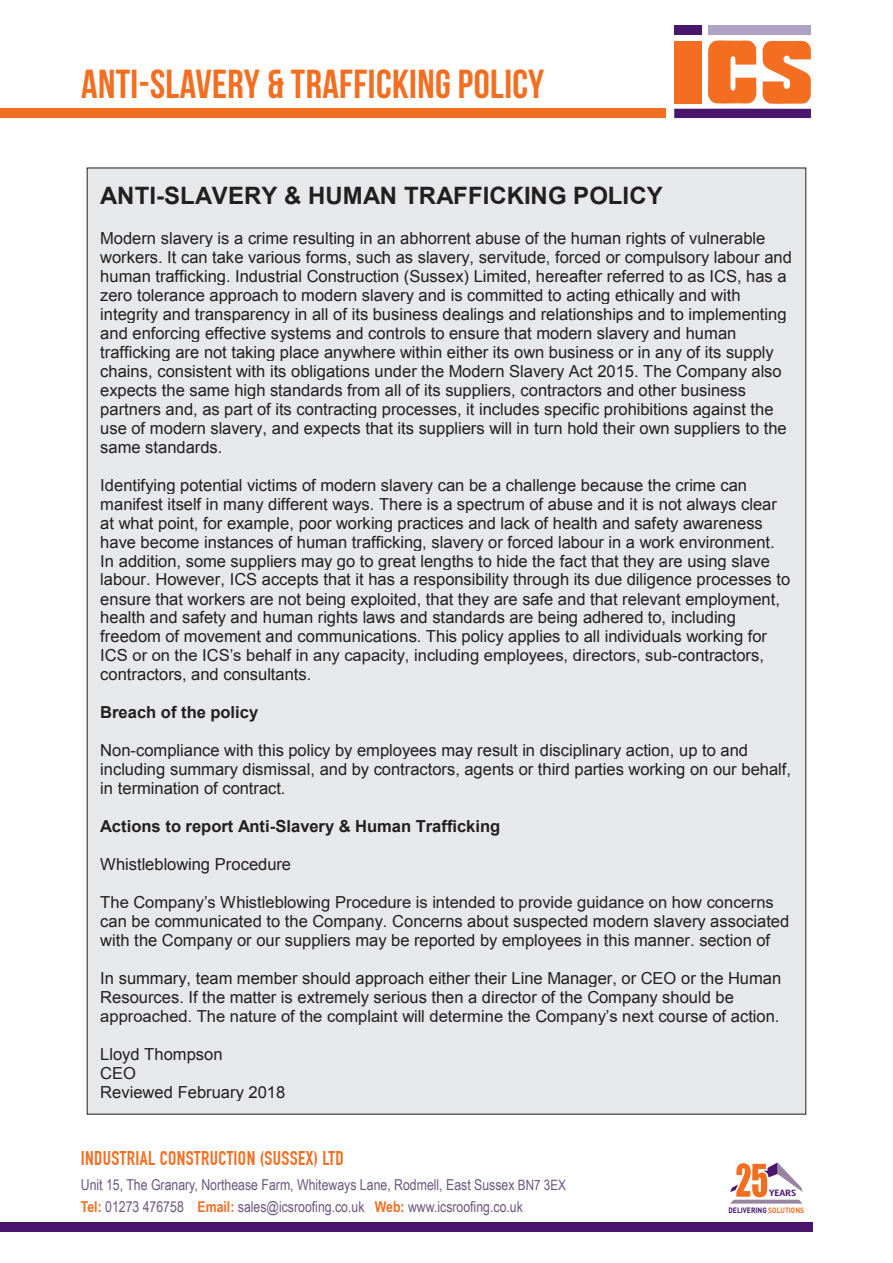
<style>
.page{position:relative;width:893px;height:1263px;background:#fff}
.page>*{position:absolute;margin:0;border:0;box-sizing:border-box;transform-origin:0 0}
.t1{font:700 40.5px "Bebas Neue";letter-spacing:.01em;color:#f36e21}
.t2{font:700 24px "Arial";color:#231f20}
.t3{font:700 19.5px "DIN Condensed";letter-spacing:.02em;color:#f36e21}
.t4{font:16.5px/19px "Arial";color:#231f20}
.t5{font:700 16.5px "Arial";color:#231f20}
.t6{font:15px/22.2px "Arial Narrow";color:#6c567d}
.t7{font:9px "Museo Sans Cond 700";color:#48166d;scale:1.27 1}
.t8{font:700 7.65px "DIN";color:#48166d;scale:.88 1}
.s1{font-size:14.25px}
.s2{font-weight:700;color:#f36e21}
.s3{color:#f36e21}
</style>
<div class="page">
<div style="left:0;top:108px;width:665px;height:10px;background:#f36e21"></div>
<div style="left:87px;top:168px;width:719px;height:946px;background:#e7e8e9"></div>
<svg style="left:730px;top:1162px;width:73px;height:41px"></svg>
<div style="left:0;top:1222px;width:812px;height:10px;background:#48166d"></div>
<svg style="left:674px;top:40px;width:137px;height:78px"></svg>
<div style="left:674px;top:26px;width:28px;height:9px;background:#48166d"></div>
<div style="left:708px;top:26px;width:103px;height:9px;background:#b0a2c4"></div>
<div style="left:674px;top:41px;width:27px;height:62px;background:#f36e21"></div>
<h1 class="t1" style="left:81px;top:62px;width:464px">ANTI-SLAVERY &amp; TRAFFICKING POLICY</h1>
<h2 class="t2" style="left:100px;top:180px;width:564px">ANTI-SLAVERY &amp; HUMAN TRAFFICKING POLICY</h2>
<p class="t4" style="left:100px;top:229px;width:693px">Modern slavery is a crime resulting in an abhorrent abuse of the human rights of vulnerable workers. It can take various forms, such as slavery, servitude, forced or compulsory labour and human trafficking. Industrial Construction (Sussex) Limited, hereafter referred to as ICS, has a zero tolerance approach to modern slavery and is committed to acting ethically and with integrity and transparency in all of its business dealings and relationships and to implementing and enforcing effective systems and controls to ensure that modern slavery and human trafficking are not taking place anywhere within either its own business or in any of its supply chains, consistent with its obligations under the Modern Slavery Act 2015. The Company also expects the same high standards from all of its suppliers, contractors and other business partners and, as part of its contracting processes, it includes specific prohibitions against the use of modern slavery, and expects that its suppliers will in turn hold their own suppliers to the same standards.</p>
<p class="t4" style="left:100px;top:475px;width:691px">Identifying potential victims of modern slavery can be a challenge because the crime can manifest itself in many different ways. There is a spectrum of abuse and it is not always clear at what point, for example, poor working practices and lack of health and safety awareness have become instances of human trafficking, slavery or forced labour in a work environment.<br>In addition, some suppliers may go to great lengths to hide the fact that they are using slave labour. However, ICS accepts that it has a responsibility through its due diligence processes to ensure that workers are not being exploited, that they are safe and that relevant employment, health and safety and human rights laws and standards are being adhered to, including freedom of movement and communications. This policy applies to all individuals working for ICS or on the ICS’s behalf in any capacity, including employees, directors, sub-contractors, contractors, and consultants.</p>
<p class="t5" style="left:100px;top:701px;width:159px">Breach of the policy</p>
<p class="t4" style="left:100px;top:741px;width:692px">Non-compliance with this policy by employees may result in disciplinary action, up to and including summary dismissal, and by contractors, agents or third parties working on our behalf, in termination of contract.</p>
<p class="t5" style="left:100px;top:815px;width:402px">Actions to report Anti-Slavery &amp; Human Trafficking</p>
<p class="t4" style="left:100px;top:855px;width:192px">Whistleblowing Procedure</p>
<p class="t4" style="left:100px;top:893px;width:690px">The Company’s Whistleblowing Procedure is intended to provide guidance on how concerns can be communicated to the Company. Concerns about suspected modern slavery associated with the Company or our suppliers may be reported by employees in this manner. section of</p>
<p class="t4" style="left:100px;top:969px;width:682px">In summary, team member should approach either their Line Manager, or CEO or the Human<br>Resources. If the matter is extremely serious then a director of the Company should be approached. The nature of the complaint will determine the Company’s next course of action.</p>
<p class="t4" style="left:100px;top:1045px;width:187px">Lloyd Thompson<br>CEO<br>Reviewed February 2018</p>
<p class="t3" style="left:81px;top:1147px;width:264px">INDUSTRIAL CONSTRUCTION (SUSSEX) LTD</p>
<p class="t6" style="left:81px;top:1173px;width:487px">Unit 15, The Granary, Northease Farm, Whiteways Lane, Rodmell, East Sussex <span class="s1">BN7 3EX<br></span><span class="s2">Tel:</span> 01273 476758 <span class="s2">Email:</span> sales@icsroofing.co.uk <span class="s2">Web:</span> www.icsroofing.co.uk</p>
<p class="t7" style="left:769px;top:1188px;width:23px">YEARS</p>
<p class="t8" style="left:728px;top:1205px;width:88px">DELIVERING <span class="s3">SOLUTIONS</span></p>
</div>
